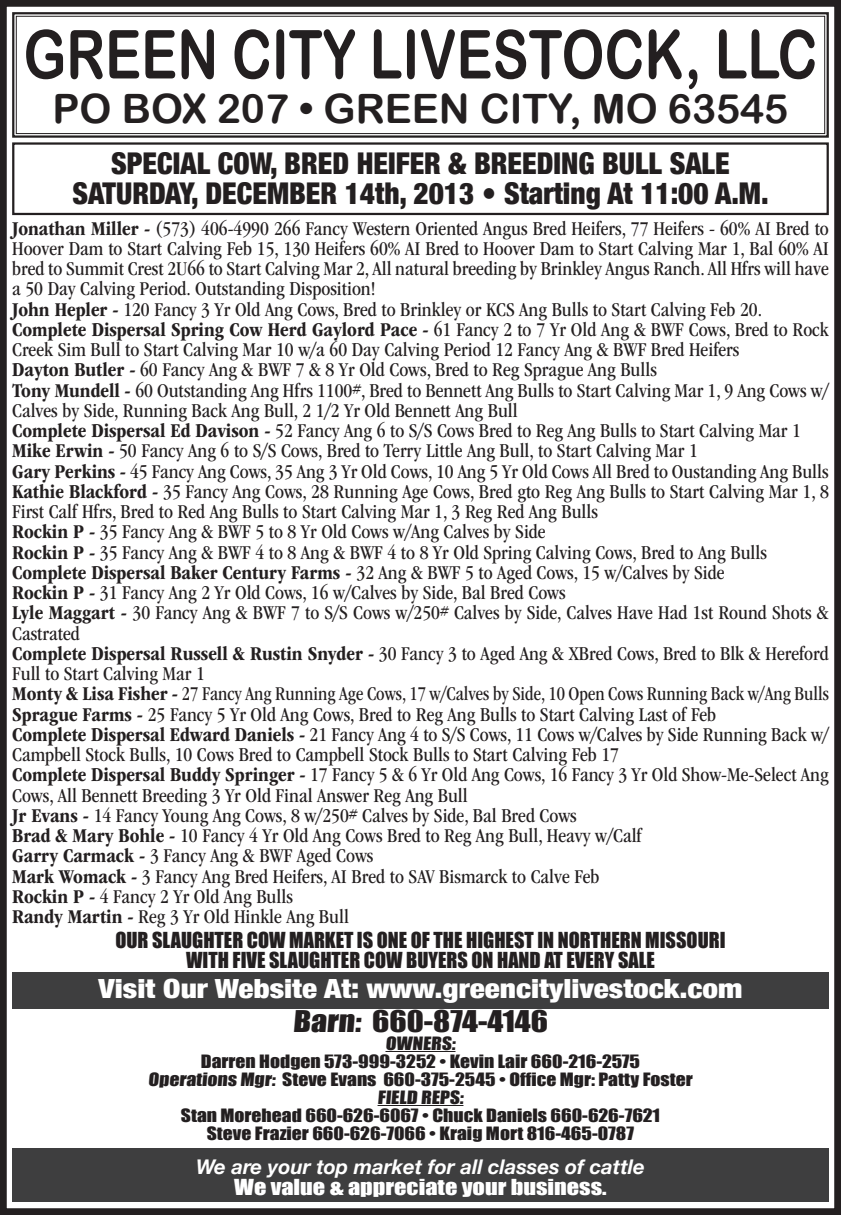
<style>
.page{position:relative;width:841px;height:1215px;background:#fff}
.page>*{position:absolute;margin:0;border:0;box-sizing:border-box;transform-origin:0 0}
.t1{font:67.5px "Arial Rounded MT Bold";color:#231f20;scale:.8 1}
.t2{font:40.5px "Arial Rounded MT Bold";color:#231f20}
.t3{font:900 condensed 29.93px/29.9px "Helvetica Neue";color:#231f20;text-align:center}
.t4{font:27.45px "Impact";color:#231f20;scale:1.16 1}
.t5{font:900 condensed 26.32px "Helvetica Neue";color:#fff;scale:1.18 1}
.t6{font:condensed 20.25px/20.2px "ITC Garamond Std";color:#231f20}
.t7{font:20.25px/20.2px "Impact";color:#231f20;text-align:center}
.t8{font:italic 700 20.25px "Helvetica Neue";color:#fff}
.t9{font:20.25px "Impact";color:#fff;scale:1.2 1}
.t10{font:16.88px/18px "Impact";color:#231f20;text-align:center;scale:1.16 1}
.s1{font-weight:700}
</style>
<div class="page">
<div style="left:0;top:0;width:840px;height:1215px;border:7px solid #231f20"></div>
<svg style="left:12px;top:12px;width:817px;height:126px"></svg>
<div style="left:16px;top:16px;width:808px;height:118px;border:1px solid #231f20"></div>
<div style="left:12px;top:142px;width:816px;height:73px;border:2px solid #231f20"></div>
<div style="left:12px;top:972px;width:816px;height:37px;background:#3e3e3f"></div>
<div style="left:12px;top:1148px;width:816px;height:53px;background:#3e3e3f"></div>
<hr style="left:385px;top:1051px;width:70px;height:1px;background:#231f20">
<hr style="left:377px;top:1105px;width:86px;height:1px;background:#231f20">
<h1 class="t1" style="left:23px;top:15px;width:993px">GREEN CITY LIVESTOCK, LLC</h1>
<h2 class="t2" style="left:53px;top:85px;width:737px">PO BOX 207 • GREEN CITY, MO 63545</h2>
<h3 class="t3" style="left:72px;top:147px;width:697px">SPECIAL COW, BRED HEIFER &amp; BREEDING BULL SALE<br>SATURDAY, DECEMBER 14th, 2013 • Starting At 11:00 A.M.</h3>
<p class="t6" style="left:12px;top:218px;width:818px"><span class="s1">Jonathan Miller -</span> (573) 406-4990 266 Fancy Western Oriented Angus Bred Heifers, 77 Heifers - 60% AI Bred to Hoover Dam to Start Calving Feb 15, 130 Heifers 60% AI Bred to Hoover Dam to Start Calving Mar 1, Bal 60% AI bred to Summit Crest 2U66 to Start Calving Mar 2, All natural breeding by Brinkley Angus Ranch. All Hfrs will have a 50 Day Calving Period. Outstanding Disposition!<br><span class="s1">John Hepler -</span> 120 Fancy 3 Yr Old Ang Cows, Bred to Brinkley or KCS Ang Bulls to Start Calving Feb 20.<br><span class="s1">Complete Dispersal Spring Cow Herd Gaylord Pace -</span> 61 Fancy 2 to 7 Yr Old Ang &amp; BWF Cows, Bred to Rock Creek Sim Bull to Start Calving Mar 10 w/a 60 Day Calving Period 12 Fancy Ang &amp; BWF Bred Heifers<br><span class="s1">Dayton Butler -</span> 60 Fancy Ang &amp; BWF 7 &amp; 8 Yr Old Cows, Bred to Reg Sprague Ang Bulls<br><span class="s1">Tony Mundell -</span> 60 Outstanding Ang Hfrs 1100#, Bred to Bennett Ang Bulls to Start Calving Mar 1, 9 Ang Cows w/ Calves by Side, Running Back Ang Bull, 2 1/2 Yr Old Bennett Ang Bull<br><span class="s1">Complete Dispersal Ed Davison -</span> 52 Fancy Ang 6 to S/S Cows Bred to Reg Ang Bulls to Start Calving Mar 1<br><span class="s1">Mike Erwin -</span> 50 Fancy Ang 6 to S/S Cows, Bred to Terry Little Ang Bull, to Start Calving Mar 1<br><span class="s1">Gary Perkins -</span> 45 Fancy Ang Cows, 35 Ang 3 Yr Old Cows, 10 Ang 5 Yr Old Cows All Bred to Oustanding Ang Bulls <span class="s1">Kathie Blackford -</span> 35 Fancy Ang Cows, 28 Running Age Cows, Bred gto Reg Ang Bulls to Start Calving Mar 1, 8<br>First Calf Hfrs, Bred to Red Ang Bulls to Start Calving Mar 1, 3 Reg Red Ang Bulls<br><span class="s1">Rockin P -</span> 35 Fancy Ang &amp; BWF 5 to 8 Yr Old Cows w/Ang Calves by Side<br><span class="s1">Rockin P -</span> 35 Fancy Ang &amp; BWF 4 to 8 Ang &amp; BWF 4 to 8 Yr Old Spring Calving Cows, Bred to Ang Bulls <span class="s1">Complete Dispersal Baker Century Farms -</span> 32 Ang &amp; BWF 5 to Aged Cows, 15 w/Calves by Side<br><span class="s1">Rockin P -</span> 31 Fancy Ang 2 Yr Old Cows, 16 w/Calves by Side, Bal Bred Cows<br><span class="s1">Lyle Maggart -</span> 30 Fancy Ang &amp; BWF 7 to S/S Cows w/250# Calves by Side, Calves Have Had 1st Round Shots &amp; Castrated<br><span class="s1">Complete Dispersal Russell &amp; Rustin Snyder -</span> 30 Fancy 3 to Aged Ang &amp; XBred Cows, Bred to Blk &amp; Hereford Full to Start Calving Mar 1<br><span class="s1">Monty &amp; Lisa Fisher -</span> 27 Fancy Ang Running Age Cows, 17 w/Calves by Side, 10 Open Cows Running Back w/Ang Bulls <span class="s1">Sprague Farms -</span> 25 Fancy 5 Yr Old Ang Cows, Bred to Reg Ang Bulls to Start Calving Last of Feb<br><span class="s1">Complete Dispersal Edward Daniels -</span> 21 Fancy Ang 4 to S/S Cows, 11 Cows w/Calves by Side Running Back w/ Campbell Stock Bulls, 10 Cows Bred to Campbell Stock Bulls to Start Calving Feb 17<br><span class="s1">Complete Dispersal Buddy Springer -</span> 17 Fancy 5 &amp; 6 Yr Old Ang Cows, 16 Fancy 3 Yr Old Show-Me-Select Ang Cows, All Bennett Breeding 3 Yr Old Final Answer Reg Ang Bull<br><span class="s1">Jr Evans -</span> 14 Fancy Young Ang Cows, 8 w/250# Calves by Side, Bal Bred Cows<br><span class="s1">Brad &amp; Mary Bohle -</span> 10 Fancy 4 Yr Old Ang Cows Bred to Reg Ang Bull, Heavy w/Calf<br><span class="s1">Garry Carmack -</span> 3 Fancy Ang &amp; BWF Aged Cows<br><span class="s1">Mark Womack -</span> 3 Fancy Ang Bred Heifers, AI Bred to SAV Bismarck to Calve Feb<br><span class="s1">Rockin P -</span> 4 Fancy 2 Yr Old Ang Bulls<br><span class="s1">Randy Martin -</span> Reg 3 Yr Old Hinkle Ang Bull</p>
<p class="t7" style="left:115px;top:929px;width:611px">OUR SLAUGHTER COW MARKET IS ONE OF THE HIGHEST IN NORTHERN MISSOURI<br>WITH FIVE SLAUGHTER COW BUYERS ON HAND AT EVERY SALE</p>
<p class="t5" style="left:99px;top:967px;width:547px">Visit Our Website At: www.greencitylivestock.com</p>
<h3 class="t4" style="left:293px;top:1000px;width:222px">Barn: 660-874-4146</h3>
<p class="t10" style="left:148px;top:1034px;width:471px">OWNERS:<br>Darren Hodgen 573-999-3252 • Kevin Lair 660-216-2575<br>Operations Mgr: Steve Evans 660-375-2545 • Office Mgr: Patty Foster FIELD REPS:<br>Stan Morehead 660-626-6067 • Chuck Daniels 660-626-7621<br>Steve Frazier 660-626-7066 • Kraig Mort 816-465-0787</p>
<p class="t8" style="left:196px;top:1151px;width:450px">We are your top market for all classes of cattle</p>
<p class="t9" style="left:234px;top:1171px;width:312px">We value &amp; appreciate your business.</p>
</div>
